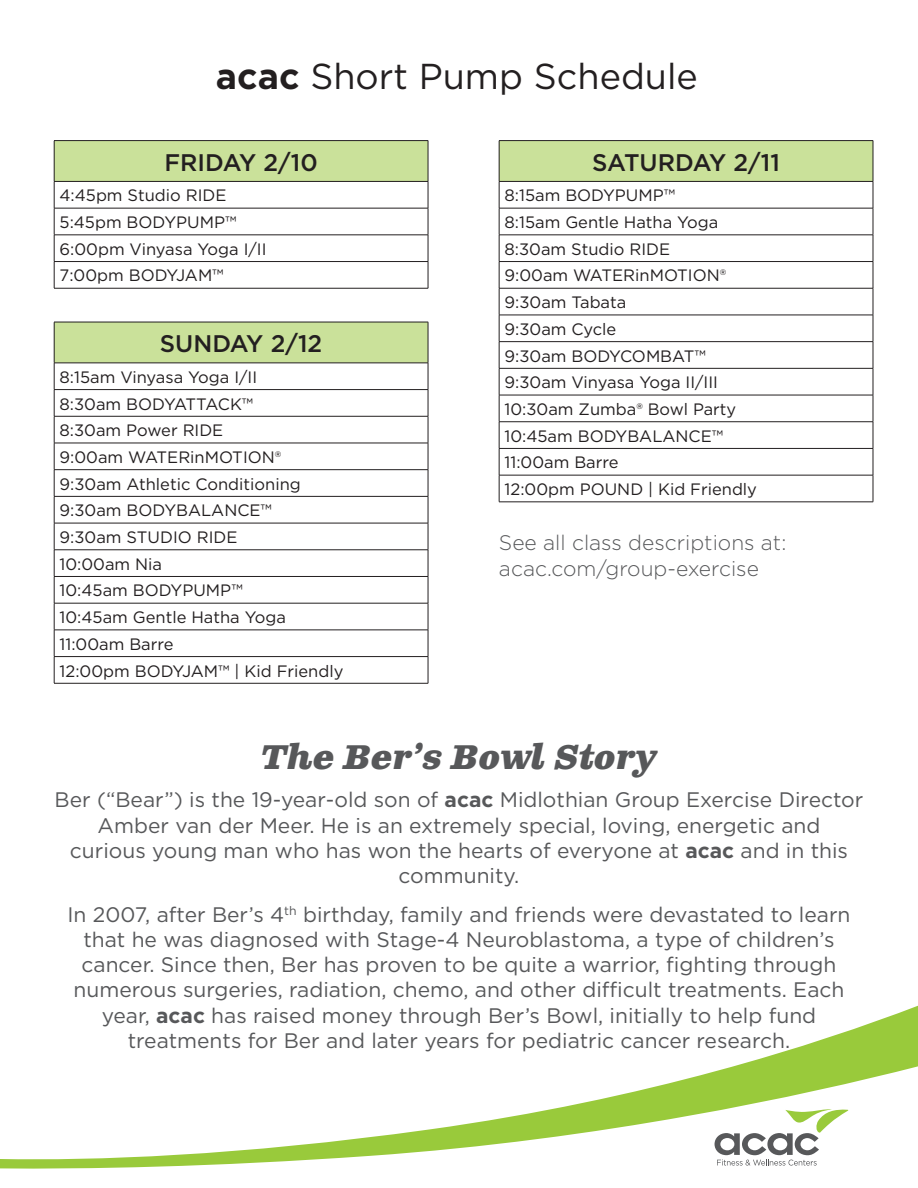
<style>
.page{position:relative;width:918px;height:1188px;background:#fff}
.page>*{position:absolute;margin:0;border:0;box-sizing:border-box;transform-origin:0 0}
.t1{font:36px "Gotham";color:#231f20}
.t2{font:italic 700 34.5px "Clarendon Text";letter-spacing:-.01em;color:#57585a}
.t3{font:500 24px "Gotham";color:#231f20}
.t4{font:21px/25.2px "Gotham";color:#57585a;text-align:center}
.t5{font:300 21px "Gotham";color:#57585a}
.t6{font:16.5px "Gotham";color:#231f20}
.s1{font-weight:700}
</style>
<div class="page">
<div style="left:54px;top:141px;width:374px;height:40px;background:#cae19a"></div>
<hr style="left:54px;top:140px;width:374px;height:1px;background:#231f20">
<hr style="left:54px;top:141px;width:1px;height:40px;background:#231f20">
<hr style="left:428px;top:141px;width:1px;height:40px;background:#231f20">
<svg style="left:54px;top:181px;width:375px;height:107px"></svg>
<hr style="left:54px;top:288px;width:374px;height:1px;background:#231f20">
<div style="left:499px;top:141px;width:374px;height:40px;background:#cae19a"></div>
<svg style="left:500px;top:182px;width:373px;height:320px"></svg>
<hr style="left:499px;top:140px;width:374px;height:1px;background:#231f20">
<hr style="left:499px;top:141px;width:1px;height:40px;background:#231f20">
<hr style="left:873px;top:141px;width:1px;height:40px;background:#231f20">
<hr style="left:499px;top:181px;width:374px;height:1px;background:#231f20">
<hr style="left:499px;top:208px;width:374px;height:1px;background:#231f20">
<hr style="left:499px;top:235px;width:374px;height:1px;background:#231f20">
<hr style="left:499px;top:261px;width:374px;height:1px;background:#231f20">
<hr style="left:499px;top:288px;width:374px;height:1px;background:#231f20">
<hr style="left:499px;top:315px;width:374px;height:1px;background:#231f20">
<hr style="left:499px;top:341px;width:374px;height:1px;background:#231f20">
<hr style="left:499px;top:368px;width:374px;height:1px;background:#231f20">
<hr style="left:499px;top:395px;width:374px;height:1px;background:#231f20">
<hr style="left:499px;top:421px;width:374px;height:1px;background:#231f20">
<hr style="left:499px;top:448px;width:374px;height:1px;background:#231f20">
<hr style="left:499px;top:475px;width:374px;height:1px;background:#231f20">
<svg style="left:499px;top:182px;width:1px;height:320px"></svg>
<svg style="left:873px;top:182px;width:1px;height:320px"></svg>
<hr style="left:499px;top:502px;width:374px;height:1px;background:#231f20">
<div style="left:54px;top:322px;width:374px;height:41px;background:#cae19a"></div>
<svg style="left:55px;top:364px;width:373px;height:319px"></svg>
<hr style="left:54px;top:322px;width:374px;height:1px;background:#231f20">
<hr style="left:54px;top:322px;width:1px;height:41px;background:#231f20">
<hr style="left:428px;top:322px;width:1px;height:41px;background:#231f20">
<hr style="left:54px;top:363px;width:374px;height:1px;background:#231f20">
<hr style="left:54px;top:389px;width:374px;height:1px;background:#231f20">
<hr style="left:54px;top:416px;width:374px;height:1px;background:#231f20">
<hr style="left:54px;top:443px;width:374px;height:1px;background:#231f20">
<hr style="left:54px;top:469px;width:374px;height:1px;background:#231f20">
<hr style="left:54px;top:496px;width:374px;height:1px;background:#231f20">
<hr style="left:54px;top:523px;width:374px;height:1px;background:#231f20">
<hr style="left:54px;top:550px;width:374px;height:1px;background:#231f20">
<hr style="left:54px;top:576px;width:374px;height:1px;background:#231f20">
<hr style="left:54px;top:603px;width:374px;height:1px;background:#231f20">
<hr style="left:54px;top:630px;width:374px;height:1px;background:#231f20">
<hr style="left:54px;top:656px;width:374px;height:1px;background:#231f20">
<svg style="left:54px;top:363px;width:1px;height:320px"></svg>
<svg style="left:428px;top:363px;width:1px;height:320px"></svg>
<hr style="left:54px;top:683px;width:374px;height:1px;background:#231f20">
<svg style="left:0;top:1006px;width:918px;height:163px"></svg>
<svg style="left:715px;top:1109px;width:133px;height:57px"></svg>
<p class="t1" style="left:216px;top:53px;width:484px"><span class="s1">acac</span> Short Pump Schedule</p>
<p class="t3" style="left:164px;top:146px;width:155px">FRIDAY 2/10</p>
<p class="t6" style="left:60px;top:185px;width:168px">4:45pm Studio RIDE</p>
<p class="t6" style="left:60px;top:212px;width:178px">5:45pm BODYPUMP™</p>
<p class="t6" style="left:60px;top:238px;width:208px">6:00pm Vinyasa Yoga I/II</p>
<p class="t6" style="left:60px;top:265px;width:166px">7:00pm BODYJAM™</p>
<p class="t3" style="left:160px;top:328px;width:164px">SUNDAY 2/12</p>
<p class="t6" style="left:60px;top:366px;width:199px">8:15am Vinyasa Yoga I/II</p>
<p class="t6" style="left:60px;top:393px;width:195px">8:30am BODYATTACK™</p>
<p class="t6" style="left:60px;top:420px;width:165px">8:30am Power RIDE</p>
<p class="t6" style="left:60px;top:447px;width:223px">9:00am WATERinMOTION®</p>
<p class="t6" style="left:60px;top:473px;width:243px">9:30am Athletic Conditioning</p>
<p class="t6" style="left:60px;top:500px;width:214px">9:30am BODYBALANCE™</p>
<p class="t6" style="left:60px;top:527px;width:179px">9:30am STUDIO RIDE</p>
<p class="t6" style="left:60px;top:553px;width:104px">10:00am Nia</p>
<p class="t6" style="left:60px;top:580px;width:185px">10:45am BODYPUMP™</p>
<p class="t6" style="left:60px;top:607px;width:228px">10:45am Gentle Hatha Yoga</p>
<p class="t6" style="left:60px;top:633px;width:116px">11:00am Barre</p>
<p class="t6" style="left:60px;top:660px;width:285px">12:00pm BODYJAM™ | Kid Friendly</p>
<p class="t3" style="left:592px;top:146px;width:189px">SATURDAY 2/11</p>
<p class="t6" style="left:505px;top:185px;width:172px">8:15am BODYPUMP™</p>
<p class="t6" style="left:505px;top:212px;width:215px">8:15am Gentle Hatha Yoga</p>
<p class="t6" style="left:505px;top:238px;width:167px">8:30am Studio RIDE</p>
<p class="t6" style="left:505px;top:265px;width:223px">9:00am WATERinMOTION®</p>
<p class="t6" style="left:505px;top:292px;width:123px">9:30am Tabata</p>
<p class="t6" style="left:505px;top:318px;width:113px">9:30am Cycle</p>
<p class="t6" style="left:505px;top:345px;width:203px">9:30am BODYCOMBAT™</p>
<p class="t6" style="left:505px;top:372px;width:215px">9:30am Vinyasa Yoga II/III</p>
<p class="t6" style="left:505px;top:399px;width:233px">10:30am Zumba® Bowl Party</p>
<p class="t6" style="left:505px;top:425px;width:220px">10:45am BODYBALANCE™</p>
<p class="t6" style="left:505px;top:452px;width:116px">11:00am Barre</p>
<p class="t6" style="left:505px;top:479px;width:254px">12:00pm POUND | Kid Friendly</p>
<p class="t5" style="left:499px;top:530px;width:289px">See all class descriptions at:</p>
<p class="t5" style="left:499px;top:555px;width:262px">acac.com/group-exercise</p>
<p class="t2" style="left:261px;top:735px;width:397px">The Ber’s Bowl Story</p>
<p class="t4" style="left:55px;top:787px;width:810px">Ber (“Bear”) is the 19-year-old son of <span class="s1">acac</span> Midlothian Group Exercise Director Amber van der Meer. He is an extremely special, loving, energetic and<br>curious young man who has won the hearts of everyone at <span class="s1">acac</span> and in this community.</p>
<p class="t4" style="left:68px;top:901px;width:784px">In 2007, after Ber’s 4<sup>th</sup> birthday, family and friends were devastated to learn that he was diagnosed with Stage-4 Neuroblastoma, a type of children’s cancer. Since then, Ber has proven to be quite a warrior, fighting through numerous surgeries, radiation, chemo, and other difficult treatments. Each year, <span class="s1">acac</span> has raised money through Ber’s Bowl, initially to help fund treatments for Ber and later years for pediatric cancer research.</p>
</div>
